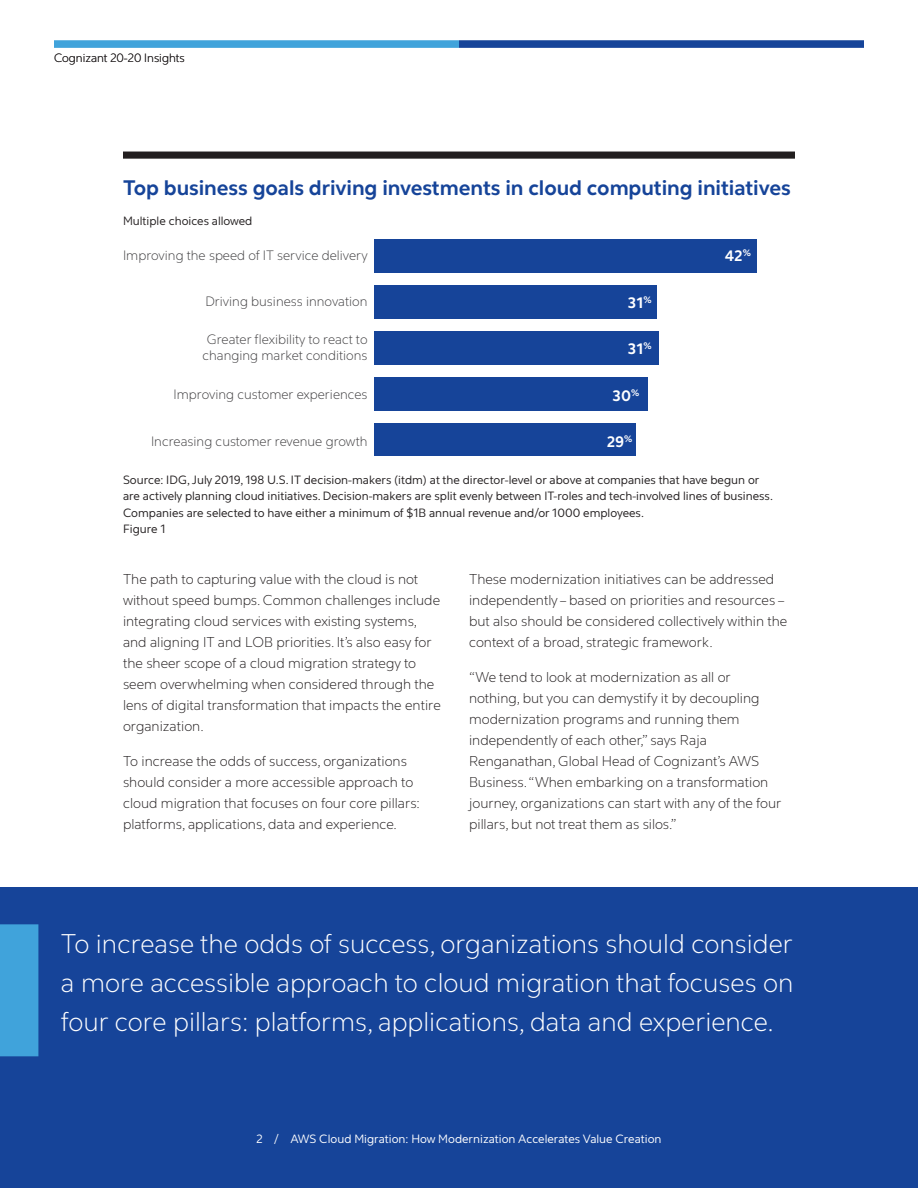
<style>
.page{position:relative;width:918px;height:1188px;background:#fff}
.page>*{position:absolute;margin:0;border:0;box-sizing:border-box;transform-origin:0 0}
.Callout_small_18_26{font:300 27px/39px "Cognizant Sans";color:#fff;text-align:justify}
.Chart_title_14_18{font:700 21px "Cognizant Sans";letter-spacing:-.005em;color:#164499}
.t1{font:700 15.15px "Cognizant Sans";color:#fff}
.Executive_Summary_bo{font:300 14.25px/21px "Cognizant Sans";color:#231f20}
.t2{font:300 13.65px/16.4px "Cognizant Sans";color:#414042;text-align:center}
.Figure___8_11{font:12px/16.5px "Cognizant Sans";color:#231f20}
.t3{font:12px "Cognizant Sans";color:#fff}
.Caption_body_8_11{font:12px "Cognizant Sans";color:#231f20}
.Running_header_left{font:300 12px "Cognizant Sans";color:#231f20}
</style>
<div class="page">
<div style="left:0;top:887px;width:918px;height:301px;background:#164499"></div>
<div style="left:0;top:924px;width:38px;height:132px;background:#40a3db"></div>
<div style="left:123px;top:152px;width:672px;height:7px;background:#231f20"></div>
<div style="left:374px;top:423px;width:262px;height:33px;background:#164499"></div>
<div style="left:374px;top:377px;width:273px;height:34px;background:#164499"></div>
<div style="left:374px;top:331px;width:285px;height:34px;background:#164499"></div>
<div style="left:374px;top:285px;width:282px;height:34px;background:#164499"></div>
<div style="left:374px;top:239px;width:383px;height:34px;background:#164499"></div>
<div style="left:459px;top:40px;width:405px;height:8px;background:#164499"></div>
<div style="left:54px;top:40px;width:405px;height:8px;background:#40a3db"></div>
<p class="Running_header_left" style="left:54px;top:51px;width:132px">Cognizant 20-20 Insights</p>
<p class="Chart_title_14_18" style="left:123px;top:174px;width:669px">Top business goals driving investments in cloud computing initiatives</p>
<p class="Caption_body_8_11" style="left:123px;top:213px;width:131px">Multiple choices allowed</p>
<p class="t2" style="left:123px;top:247px;width:246px">Improving the speed of IT service delivery</p>
<p class="t2" style="left:205px;top:294px;width:164px">Driving business innovation</p>
<p class="t2" style="left:202px;top:331px;width:167px">Greater flexibility to react to changing market conditions</p>
<p class="t1" style="left:725px;top:246px;width:28px">42<sup>%</sup></p>
<p class="t1" style="left:628px;top:293px;width:25px">31<sup>%</sup></p>
<p class="t1" style="left:628px;top:339px;width:25px">31<sup>%</sup></p>
<p class="t1" style="left:612px;top:386px;width:28px">30<sup>%</sup></p>
<p class="t1" style="left:607px;top:432px;width:27px">29<sup>%</sup></p>
<p class="t2" style="left:174px;top:387px;width:196px">Improving customer experiences</p>
<p class="t2" style="left:151px;top:433px;width:218px">Increasing customer revenue growth</p>
<p class="Figure___8_11" style="left:123px;top:472px;width:651px">Source: IDG, July 2019, 198 U.S. IT decision-makers (itdm) at the director-level or above at companies that have begun or are actively planning cloud initiatives. Decision-makers are split evenly between IT-roles and tech-involved lines of business.<br>Companies are selected to have either a minimum of $1B annual revenue and/or 1000 employees.</p>
<p class="Figure___8_11" style="left:123px;top:521px;width:44px">Figure 1</p>
<p class="Executive_Summary_bo" style="left:123px;top:569px;width:319px">The path to capturing value with the cloud is not without speed bumps. Common challenges include integrating cloud services with existing systems, and aligning IT and LOB priorities. It’s also easy for the sheer scope of a cloud migration strategy to seem overwhelming when considered through the lens of digital transformation that impacts the entire organization.</p>
<p class="Executive_Summary_bo" style="left:123px;top:750px;width:298px">To increase the odds of success, organizations should consider a more accessible approach to cloud migration that focuses on four core pillars: platforms, applications, data and experience.</p>
<p class="Executive_Summary_bo" style="left:469px;top:569px;width:320px">These modernization initiatives can be addressed independently – based on priorities and resources – but also should be considered collectively within the context of a broad, strategic framework.</p>
<p class="Executive_Summary_bo" style="left:469px;top:666px;width:314px">“We tend to look at modernization as all or nothing, but you can demystify it by decoupling modernization programs and running them independently of each other,” says Raja Renganathan, Global Head of Cognizant’s AWS Business. “When embarking on a transformation journey, organizations can start with any of the four pillars, but not treat them as silos.”</p>
<p class="Callout_small_18_26" style="left:61px;top:925px;width:734px">To increase the odds of success, organizations should consider a more accessible approach to cloud migration that focuses on four core pillars: platforms, applications, data and experience.</p>
<p class="t3" style="left:256px;top:1132px;width:407px">2 / AWS Cloud Migration: How Modernization Accelerates Value Creation</p>
</div>
